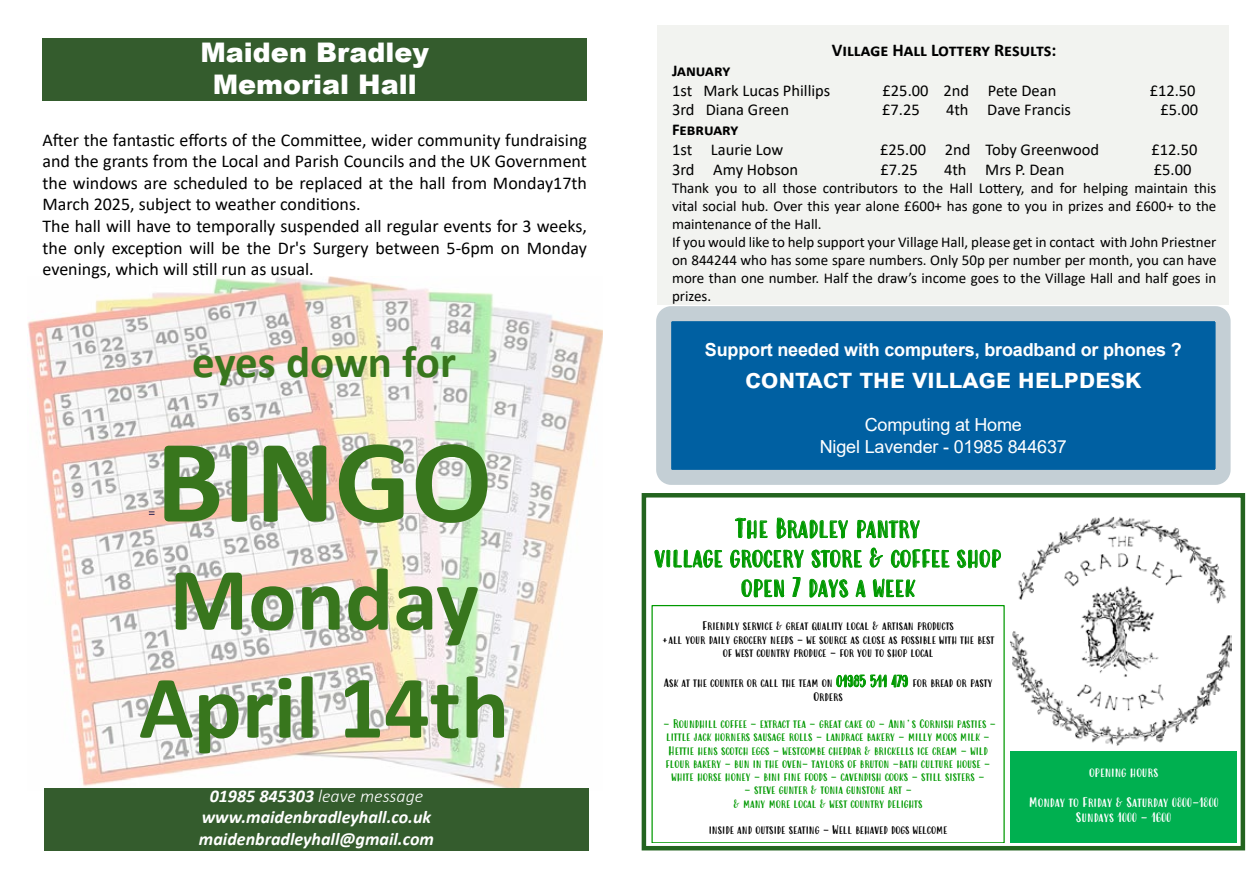
<style>
.page{position:relative;width:1259px;height:893px;background:#fff}
.page>*{position:absolute;margin:0;border:0;box-sizing:border-box;transform-origin:0 0}
.t1{font:700 120px "Calibri";color:#38761d}
.t2{font:700 90px/108px "Calibri";color:#38761d;text-align:center}
.t3{font:700 45px "Calibri";color:#38761d}
.t4{font:900 27px/32.4px "Arial";color:#fff;text-align:center}
.t5{font:700 27px "Arial";letter-spacing:-.01em;color:#fff}
.t6{font:24.6px/29.5px "Modern Love Caps";color:#090;text-align:center}
.t7{font:18px/21.6px "Calibri";color:#000}
.t8{font:italic 700 18px/21.6px "Calibri";color:#fff;text-align:center}
.t9{font:700 18px "Arial";letter-spacing:-.01em;color:#fff}
.t10{font:18px/21.6px "Arial";letter-spacing:-.01em;color:#fff;text-align:center}
.t11{font:700 18px "Calibri";color:#000}
.t12{font:16.5px "Calibri";color:#000}
.t13{font:700 16.5px "Calibri";color:#000}
.t14{font:15px/18px "Calibri";color:#000}
.t15{font:12.3px/14.9px "Modern Love Caps";color:#fff;text-align:center}
.t16{font:11.1px/13.4px "Modern Love Caps";color:#090;text-align:center}
.t17{font:11.1px/13.4px "Modern Love Caps";color:#000;text-align:center}
.s1{font-weight:300}
.s2{font-size:14.85px;color:#090}
</style>
<div class="page">
<img style="left:27px;top:276px;width:575px;height:514px">
<div style="left:43px;top:38px;width:544px;height:62px;background:#345c2d"></div>
<svg style="left:149px;top:512px;width:5px;height:3px"></svg>
<div style="left:44px;top:788px;width:544px;height:62px;background:#345c2d"></div>
<div style="left:657px;top:25px;width:572px;height:280px;background:#f2f3f0"></div>
<img style="left:1010px;top:516px;width:221px;height:230px">
<svg style="left:651px;top:605px;width:353px;height:237px"></svg>
<div style="left:1010px;top:751px;width:227px;height:91px;background:#00b050"></div>
<div style="left:641px;top:493px;width:604px;height:357px;border:4px solid #23641f"></div>
<div style="left:663px;top:314px;width:560px;height:163px;background:#0060a2;border-radius:8px"></div>
<div style="left:656px;top:306px;width:574px;height:179px;border:15px solid #c4cfd5;border-radius:8px"></div>
<h3 class="t4" style="left:200px;top:35px;width:230px">Maiden Bradley<br>Memorial Hall</h3>
<p class="t7" style="left:43px;top:128px;width:546px">After the fantastic efforts of the Committee, wider community fundraising and the grants from the Local and Parish Councils and the UK Government the windows are scheduled to be replaced at the hall from Monday17th March 2025, subject to weather conditions.<br>The hall will have to temporally suspended all regular events for 3 weeks, the only exception will be the Dr's Surgery between 5-6pm on Monday evenings, which will still run as usual.</p>
<h3 class="t3" style="left:192px;top:331px;width:265px">eyes down for</h3>
<h1 class="t1" style="left:156px;top:397px;width:338px">BINGO</h1>
<h2 class="t2" style="left:139px;top:544px;width:372px">Monday<br>April 14th</h2>
<p class="t8" style="left:199px;top:784px;width:236px">01985 845303 <span class="s1">leave message </span>www.maidenbradleyhall.co.uk maidenbradleyhall@gmail.com</p>
<p class="t11" style="left:832px;top:37px;width:226px">Village Hall Lottery Results:</p>
<p class="t13" style="left:672px;top:59px;width:60px">January</p>
<p class="t12" style="left:672px;top:79px;width:160px">1st Mark Lucas Phillips</p>
<p class="t12" style="left:882px;top:79px;width:175px">£25.00 2nd Pete Dean</p>
<p class="t12" style="left:1149px;top:79px;width:47px">£12.50</p>
<p class="t12" style="left:672px;top:98px;width:118px">3rd Diana Green</p>
<p class="t12" style="left:882px;top:98px;width:39px">£7.25</p>
<p class="t12" style="left:946px;top:98px;width:127px">4th Dave Francis</p>
<p class="t12" style="left:1160px;top:98px;width:39px">£5.00</p>
<p class="t13" style="left:672px;top:118px;width:68px">February</p>
<p class="t12" style="left:672px;top:138px;width:113px">1st Laurie Low</p>
<p class="t12" style="left:880px;top:138px;width:220px">£25.00 2nd Toby Greenwood</p>
<p class="t12" style="left:1151px;top:138px;width:47px">£12.50</p>
<p class="t12" style="left:672px;top:158px;width:128px">3rd Amy Hobson</p>
<p class="t12" style="left:880px;top:158px;width:39px">£7.25</p>
<p class="t12" style="left:944px;top:158px;width:122px">4th Mrs P. Dean</p>
<p class="t12" style="left:1154px;top:158px;width:39px">£5.00</p>
<p class="t14" style="left:672px;top:178px;width:546px">Thank you to all those contributors to the Hall Lottery, and for helping maintain this vital social hub. Over this year alone £600+ has gone to you in prizes and £600+ to the maintenance of the Hall.<br>If you would like to help support your Village Hall, please get in contact with John Priestner on 844244 who has some spare numbers. Only 50p per number per month, you can have more than one number. Half the draw’s income goes to the Village Hall and half goes in prizes.</p>
<p class="t9" style="left:705px;top:337px;width:478px">Support needed with computers, broadband or phones ?</p>
<h3 class="t5" style="left:745px;top:360px;width:398px">contact the village helpdesk</h3>
<p class="t10" style="left:819px;top:414px;width:249px">Computing at Home<br>Nigel Lavender - 01985 844637</p>
<h3 class="t6" style="left:654px;top:514px;width:348px">The Bradley pantry<br>village grocery store &amp; coffee shop open 7 days a week</h3>
<p class="t17" style="left:662px;top:620px;width:334px">Friendly service &amp; great quality local &amp; artisan products<br>+all your daily grocery needs – we source as close as possible with the best of west country produce - for you to shop local</p>
<p class="t17" style="left:664px;top:675px;width:330px;line-height:14.7px">Ask at the counter or call the team on <span class="s2">01985 511 479</span> for bread or pasty<br>Orders</p>
<p class="t16" style="left:663px;top:717px;width:335px">- Roundhill coffee - extract tea - great cake co - Ann’s Cornish pasties – little jack horners sausage rolls – landrace bakery – milly moos milk – Hettie hens scotch eggs – westcombe cheddar &amp; brickells ice cream – wild flour bakery – bun in the oven- taylors of bruton –bath culture house – white horse honey – bini fine foods – cavendish cooks - still sisters –</p>
<p class="t16" style="left:733px;top:784px;width:191px">- steve gunter &amp; tonia gunstone art -<br>&amp; many more local &amp; west country delights</p>
<p class="t17" style="left:709px;top:824px;width:240px">inside and outside seating - Well behaved dogs welcome</p>
<p class="t15" style="left:1089px;top:765px;width:71px">opening hours</p>
<p class="t15" style="left:1028px;top:795px;width:191px">Monday to Friday &amp; Saturday 0800-1800<br>Sundays 1000 - 1600</p>
</div>
